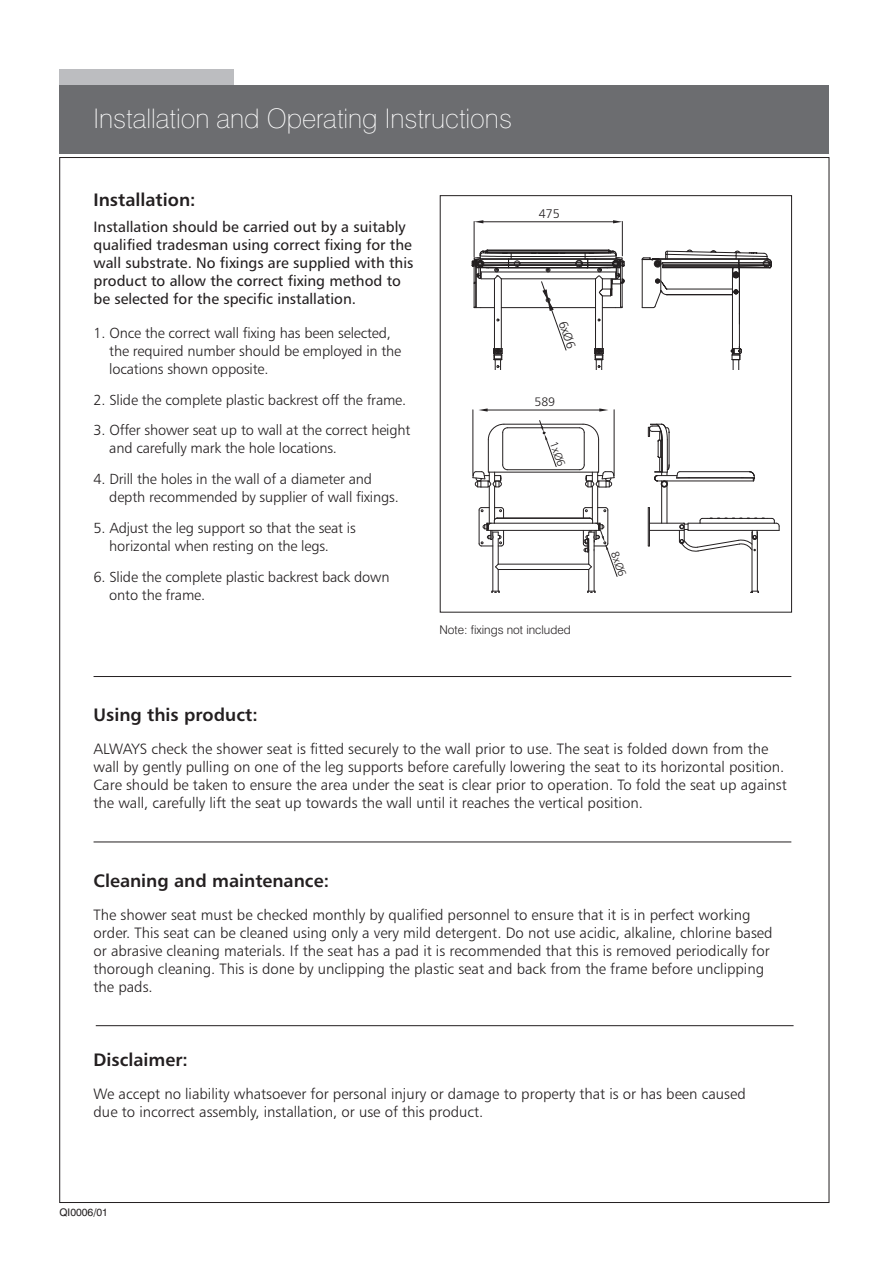
<style>
.page{position:relative;width:893px;height:1263px;background:#fff}
.page>*{position:absolute;margin:0;border:0;box-sizing:border-box;transform-origin:0 0}
.t1{font:100 27px "Swiss 721 BT";color:#fff}
.t2{font:18px "Humanist 777 BT Bold B";color:#231f20}
.t3{font:15px/18px "Humanist 777 BT Light B";color:#231f20}
.t4{font:15px/18px "Humanist 777 BT Roman B";color:#231f20}
.t5{font:14.7px/18px "Humanist 777 BT Light B";letter-spacing:-.01em;color:#231f20}
.t6{font:12.45px "Humanist 777 BT Light B";color:#231f20}
.t7{font:12.3px "Humanist 777 BT Light B";color:#231f20}
.t8{font:300 12px "Swiss 721 BT";color:#231f20}
.t9{font:11.25px "Humanist 777 BT Light B";color:#231f20}
.t10{font:10.5px "Swiss 721 BT";color:#231f20}
</style>
<div class="page">
<div style="left:60px;top:69px;width:174px;height:17px;background:#bcbdc0"></div>
<div style="left:60px;top:85px;width:769px;height:68px;background:#6c6d70"></div>
<hr style="left:94px;top:841px;width:697px;height:1px;background:#231f20">
<hr style="left:94px;top:676px;width:697px;height:1px;background:#231f20">
<hr style="left:96px;top:1025px;width:698px;height:1px;background:#231f20">
<div style="left:440px;top:195px;width:352px;height:417px;border:1px solid #231f20"></div>
<hr style="left:732px;top:269px;width:1px;height:77px;background:#231f20">
<hr style="left:739px;top:269px;width:1px;height:75px;background:#231f20">
<svg style="left:641px;top:249px;width:131px;height:76px"></svg>
<hr style="left:622px;top:221px;width:1px;height:35px;background:#231f20">
<hr style="left:474px;top:221px;width:1px;height:36px;background:#231f20">
<hr style="left:481px;top:222px;width:134px;height:1px;background:#231f20">
<svg style="left:613px;top:220px;width:9px;height:3px"></svg>
<svg style="left:474px;top:220px;width:9px;height:3px"></svg>
<hr style="left:501px;top:307px;width:94px;height:1px;background:#231f20">
<svg style="left:546px;top:268px;width:4px;height:4px"></svg>
<hr style="left:488px;top:251px;width:121px;height:1px;background:#231f20">
<hr style="left:488px;top:250px;width:121px;height:1px;background:#231f20">
<hr style="left:508px;top:267px;width:80px;height:1px;background:#231f20">
<hr style="left:508px;top:265px;width:80px;height:1px;background:#231f20">
<hr style="left:508px;top:259px;width:80px;height:1px;background:#231f20">
<hr style="left:508px;top:262px;width:80px;height:1px;background:#231f20">
<hr style="left:488px;top:253px;width:51px;height:1px;background:#231f20">
<hr style="left:511px;top:256px;width:74px;height:1px;background:#231f20">
<hr style="left:488px;top:252px;width:121px;height:1px;background:#231f20">
<hr style="left:558px;top:253px;width:51px;height:1px;background:#231f20">
<svg style="left:536px;top:253px;width:30px;height:1px"></svg>
<svg style="left:541px;top:282px;width:25px;height:68px"></svg>
<hr style="left:481px;top:272px;width:135px;height:1px;background:#231f20">
<hr style="left:501px;top:279px;width:95px;height:1px;background:#231f20">
<hr style="left:602px;top:296px;width:1px;height:63px;background:#231f20">
<hr style="left:595px;top:279px;width:1px;height:80px;background:#231f20">
<svg style="left:594px;top:348px;width:10px;height:21px"></svg>
<hr style="left:501px;top:279px;width:1px;height:80px;background:#231f20">
<hr style="left:494px;top:279px;width:1px;height:80px;background:#231f20">
<svg style="left:493px;top:348px;width:10px;height:21px"></svg>
<svg style="left:472px;top:249px;width:49px;height:59px"></svg>
<svg style="left:575px;top:249px;width:50px;height:59px"></svg>
<svg style="left:731px;top:344px;width:11px;height:25px"></svg>
<hr style="left:488px;top:440px;width:1px;height:32px;background:#231f20">
<hr style="left:489px;top:486px;width:1px;height:37px;background:#231f20">
<hr style="left:494px;top:486px;width:1px;height:34px;background:#231f20">
<hr style="left:502px;top:433px;width:1px;height:32px;background:#231f20">
<hr style="left:498px;top:569px;width:91px;height:1px;background:#231f20">
<hr style="left:498px;top:564px;width:91px;height:1px;background:#231f20">
<hr style="left:488px;top:530px;width:111px;height:1px;background:#231f20">
<hr style="left:487px;top:523px;width:113px;height:1px;background:#231f20">
<hr style="left:497px;top:518px;width:93px;height:1px;background:#231f20">
<hr style="left:584px;top:433px;width:1px;height:32px;background:#231f20">
<hr style="left:592px;top:486px;width:1px;height:34px;background:#231f20">
<hr style="left:597px;top:486px;width:1px;height:37px;background:#231f20">
<hr style="left:598px;top:440px;width:1px;height:32px;background:#231f20">
<hr style="left:488px;top:472px;width:111px;height:1px;background:#231f20">
<hr style="left:507px;top:469px;width:72px;height:1px;background:#231f20">
<hr style="left:507px;top:427px;width:72px;height:1px;background:#231f20">
<hr style="left:504px;top:424px;width:79px;height:1px;background:#231f20">
<hr style="left:757px;top:532px;width:1px;height:59px;background:#231f20">
<hr style="left:752px;top:532px;width:1px;height:60px;background:#231f20">
<hr style="left:649px;top:530px;width:35px;height:1px;background:#231f20">
<hr style="left:649px;top:523px;width:35px;height:1px;background:#231f20">
<hr style="left:667px;top:485px;width:1px;height:38px;background:#231f20">
<hr style="left:661px;top:485px;width:1px;height:38px;background:#231f20">
<hr style="left:657px;top:481px;width:96px;height:1px;background:#231f20">
<hr style="left:677px;top:478px;width:76px;height:1px;background:#231f20">
<hr style="left:649px;top:508px;width:1px;height:38px;background:#231f20">
<hr style="left:648px;top:508px;width:1px;height:38px;background:#231f20">
<hr style="left:689px;top:477px;width:53px;height:1px;background:#231f20">
<hr style="left:680px;top:471px;width:69px;height:1px;background:#231f20">
<svg style="left:479px;top:507px;width:25px;height:86px"></svg>
<svg style="left:472px;top:465px;width:36px;height:23px"></svg>
<svg style="left:488px;top:424px;width:20px;height:16px"></svg>
<svg style="left:579px;top:424px;width:20px;height:16px"></svg>
<svg style="left:579px;top:465px;width:35px;height:23px"></svg>
<svg style="left:750px;top:591px;width:9px;height:2px"></svg>
<svg style="left:679px;top:518px;width:101px;height:34px"></svg>
<svg style="left:741px;top:471px;width:14px;height:10px"></svg>
<svg style="left:648px;top:424px;width:42px;height:63px"></svg>
<hr style="left:614px;top:410px;width:1px;height:66px;background:#231f20">
<hr style="left:473px;top:410px;width:1px;height:66px;background:#231f20">
<hr style="left:484px;top:410px;width:118px;height:1px;background:#231f20">
<svg style="left:599px;top:408px;width:9px;height:4px"></svg>
<svg style="left:479px;top:408px;width:9px;height:4px"></svg>
<svg style="left:583px;top:507px;width:34px;height:86px"></svg>
<svg style="left:539px;top:420px;width:17px;height:47px"></svg>
<h1 class="t1" style="left:94px;top:109px;width:420px">Installation and Operating Instructions</h1>
<p class="t2" style="left:94px;top:192px;width:103px">Installation:</p>
<p class="t4" style="left:94px;top:219px;width:321px">Installation should be carried out by a suitably qualified tradesman using correct fixing for the wall substrate. No fixings are supplied with this product to allow the correct fixing method to be selected for the specific installation.</p>
<p class="t5" style="left:109px;top:325px;width:294px;text-indent:-16px">1. Once the correct wall fixing has been selected, the required number should be employed in the locations shown opposite.</p>
<p class="t5" style="left:94px;top:392px;width:314px">2. Slide the complete plastic backrest off the frame.</p>
<p class="t5" style="left:109px;top:422px;width:303px;text-indent:-16px">3. Offer shower seat up to wall at the correct height and carefully mark the hole locations.</p>
<p class="t5" style="left:109px;top:471px;width:291px;text-indent:-16px">4. Drill the holes in the wall of a diameter and depth recommended by supplier of wall fixings.</p>
<p class="t5" style="left:109px;top:520px;width:248px;text-indent:-16px">5. Adjust the leg support so that the seat is horizontal when resting on the legs.</p>
<p class="t5" style="left:109px;top:569px;width:282px;text-indent:-16px">6. Slide the complete plastic backrest back down onto the frame.</p>
<p class="t6" style="left:539px;top:209px;width:23px">475</p>
<p class="t6" style="left:567px;top:319px;width:30px;rotate:70deg">6xØ 6</p>
<p class="t7" style="left:534px;top:397px;width:22px">589</p>
<p class="t9" style="left:558px;top:440px;width:27px;rotate:70deg">1xØ 6</p>
<p class="t8" style="left:439px;top:626px;width:133px">Note: fixings not included</p>
<p class="t9" style="left:618px;top:550px;width:27px;rotate:70deg">8xØ 6</p>
<p class="t2" style="left:94px;top:708px;width:166px">Using this product:</p>
<p class="t3" style="left:94px;top:741px;width:695px">ALWAYS check the shower seat is fitted securely to the wall prior to use. The seat is folded down from the wall by gently pulling on one of the leg supports before carefully lowering the seat to its horizontal position.<br>Care should be taken to ensure the area under the seat is clear prior to operation. To fold the seat up against the wall, carefully lift the seat up towards the wall until it reaches the vertical position.</p>
<p class="t2" style="left:94px;top:874px;width:237px">Cleaning and maintenance:</p>
<p class="t3" style="left:94px;top:907px;width:680px">The shower seat must be checked monthly by qualified personnel to ensure that it is in perfect working order. This seat can be cleaned using only a very mild detergent. Do not use acidic, alkaline, chlorine based or abrasive cleaning materials. If the seat has a pad it is recommended that this is removed periodically for thorough cleaning. This is done by unclipping the plastic seat and back from the frame before unclipping the pads.</p>
<p class="t2" style="left:94px;top:1053px;width:96px">Disclaimer:</p>
<p class="t3" style="left:94px;top:1086px;width:654px">We accept no liability whatsoever for personal injury or damage to property that is or has been caused due to incorrect assembly, installation, or use of this product.</p>
<p class="t10" style="left:60px;top:1208px;width:50px">QI0006/01</p>
</div>
